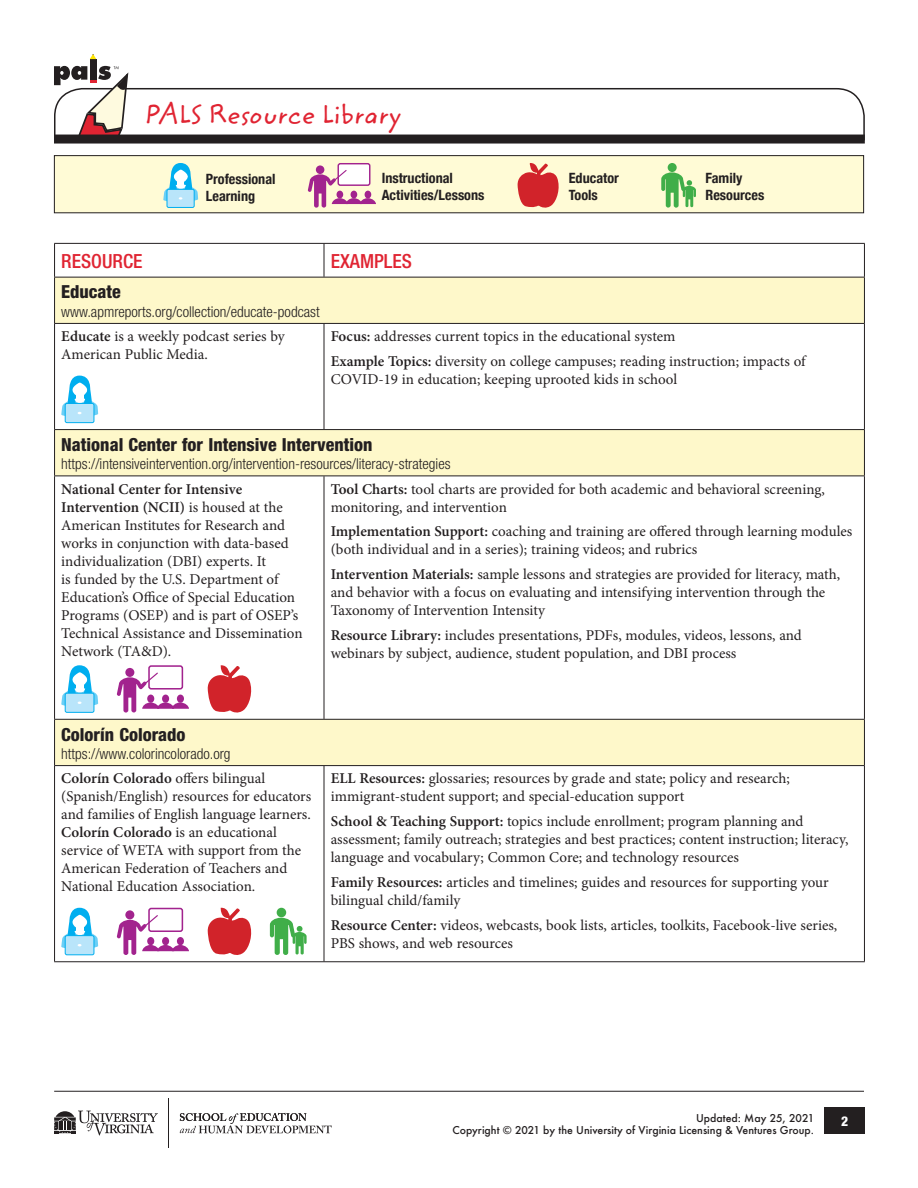
<style>
.page{position:relative;width:918px;height:1188px;background:#fff}
.page>*{position:absolute;margin:0;border:0;box-sizing:border-box;transform-origin:0 0}
.t1{font:27.15px "Zemke Hand ITC Std";color:#e02432}
.t2{font:500 condensed 19.5px "Helvetica Neue";color:#e02432}
.t3{font:800 condensed 18px "Helvetica Neue";color:#231f20}
.t4{font:15px/18px "Minion Pro";color:#231f20}
.t5{font:300 condensed 15px "Helvetica Neue";color:#231f20}
.t6{font:700 condensed 14.1px/17px "Helvetica Neue";color:#231f20}
.t7{font:800 condensed 13.5px "Helvetica Neue";color:#fff}
.t8{font:500 10.5px/12px "Futura";color:#231f20;text-align:right}
.s1{font-weight:600}
</style>
<div class="page">
<svg style="left:130px;top:88px;width:735px;height:47px"></svg>
<div style="left:90px;top:59px;width:6px;height:21px;background:#231f20"></div>
<svg style="left:90px;top:54px;width:6px;height:5px"></svg>
<svg style="left:54px;top:66px;width:76px;height:69px"></svg>
<div style="left:54px;top:135px;width:811px;height:9px;background:#231f20"></div>
<div style="left:824px;top:1107px;width:41px;height:27px;background:#231f20"></div>
<hr style="left:54px;top:1091px;width:810px;height:1px;background:#231f20">
<svg style="left:180px;top:1113px;width:152px;height:20px"></svg>
<hr style="left:168px;top:1098px;width:1px;height:50px;background:#231f20">
<svg style="left:54px;top:1111px;width:104px;height:25px"></svg>
<svg style="left:55px;top:278px;width:809px;height:487px"></svg>
<hr style="left:54px;top:243px;width:270px;height:1px;background:#231f20">
<hr style="left:54px;top:244px;width:1px;height:33px;background:#231f20">
<hr style="left:324px;top:243px;width:541px;height:1px;background:#231f20">
<hr style="left:324px;top:244px;width:1px;height:33px;background:#231f20">
<hr style="left:864px;top:244px;width:1px;height:33px;background:#231f20">
<hr style="left:54px;top:277px;width:270px;height:1px;background:#231f20">
<hr style="left:54px;top:277px;width:1px;height:46px;background:#231f20">
<hr style="left:324px;top:277px;width:541px;height:1px;background:#231f20">
<hr style="left:864px;top:277px;width:1px;height:46px;background:#231f20">
<hr style="left:324px;top:324px;width:1px;height:105px;background:#231f20">
<hr style="left:54px;top:429px;width:270px;height:1px;background:#231f20">
<hr style="left:54px;top:430px;width:1px;height:46px;background:#231f20">
<hr style="left:324px;top:429px;width:541px;height:1px;background:#231f20">
<hr style="left:864px;top:430px;width:1px;height:46px;background:#231f20">
<hr style="left:324px;top:476px;width:1px;height:243px;background:#231f20">
<hr style="left:54px;top:719px;width:270px;height:1px;background:#231f20">
<hr style="left:54px;top:720px;width:1px;height:45px;background:#231f20">
<hr style="left:324px;top:719px;width:541px;height:1px;background:#231f20">
<hr style="left:864px;top:720px;width:1px;height:45px;background:#231f20">
<hr style="left:324px;top:766px;width:1px;height:195px;background:#231f20">
<hr style="left:54px;top:961px;width:270px;height:1px;background:#231f20">
<hr style="left:324px;top:961px;width:541px;height:1px;background:#231f20">
<hr style="left:54px;top:323px;width:270px;height:1px;background:#231f20">
<hr style="left:54px;top:324px;width:1px;height:105px;background:#231f20">
<hr style="left:324px;top:323px;width:541px;height:1px;background:#231f20">
<hr style="left:864px;top:324px;width:1px;height:105px;background:#231f20">
<hr style="left:54px;top:476px;width:270px;height:1px;background:#231f20">
<hr style="left:54px;top:476px;width:1px;height:243px;background:#231f20">
<hr style="left:324px;top:476px;width:541px;height:1px;background:#231f20">
<hr style="left:864px;top:476px;width:1px;height:243px;background:#231f20">
<hr style="left:54px;top:765px;width:270px;height:1px;background:#231f20">
<hr style="left:54px;top:766px;width:1px;height:195px;background:#231f20">
<hr style="left:324px;top:765px;width:541px;height:1px;background:#231f20">
<hr style="left:864px;top:766px;width:1px;height:195px;background:#231f20">
<div style="left:65px;top:403px;width:29px;height:20px;background:#b9e5fa;border-radius:2px"></div>
<div style="left:65px;top:403px;width:29px;height:20px;border:1px solid #00aeef;border-radius:2px"></div>
<svg style="left:61px;top:376px;width:37px;height:42px"></svg>
<div style="left:65px;top:693px;width:29px;height:19px;background:#b9e5fa;border-radius:2px"></div>
<div style="left:65px;top:693px;width:29px;height:20px;border:1px solid #00aeef;border-radius:2px"></div>
<svg style="left:61px;top:665px;width:37px;height:42px"></svg>
<div style="left:149px;top:666px;width:33px;height:23px;background:#fff;border-radius:2px"></div>
<div style="left:148px;top:665px;width:35px;height:25px;border:2px solid #a2238e;border-radius:2px"></div>
<div style="left:125px;top:668px;width:9px;height:9px;background:#a2238e;border-radius:50%"></div>
<svg style="left:117px;top:672px;width:72px;height:41px"></svg>
<svg style="left:207px;top:665px;width:47px;height:50px"></svg>
<div style="left:65px;top:936px;width:29px;height:19px;background:#b9e5fa;border-radius:2px"></div>
<div style="left:65px;top:935px;width:29px;height:20px;border:1px solid #00aeef;border-radius:2px"></div>
<svg style="left:61px;top:908px;width:37px;height:42px"></svg>
<div style="left:148px;top:908px;width:35px;height:24px;border:2px solid #a2238e;border-radius:2px"></div>
<svg style="left:125px;top:910px;width:9px;height:9px"></svg>
<svg style="left:117px;top:914px;width:72px;height:41px"></svg>
<svg style="left:207px;top:907px;width:45px;height:48px"></svg>
<div style="left:277px;top:908px;width:9px;height:9px;background:#40ae49;border-radius:50%"></div>
<svg style="left:270px;top:918px;width:37px;height:37px"></svg>
<div style="left:54px;top:156px;width:810px;height:57px;background:#fffbd6"></div>
<div style="left:54px;top:155px;width:810px;height:58px;border:1px solid #231f20"></div>
<div style="left:167px;top:189px;width:27px;height:18px;background:#b9e5fa;border-radius:2px"></div>
<div style="left:167px;top:189px;width:27px;height:19px;border:1px solid #00aeef;border-radius:2px"></div>
<svg style="left:163px;top:163px;width:35px;height:40px"></svg>
<div style="left:338px;top:164px;width:32px;height:21px;background:#fff;border-radius:2px"></div>
<div style="left:338px;top:163px;width:32px;height:23px;border:1px solid #a2238e;border-radius:2px"></div>
<div style="left:316px;top:165px;width:8px;height:9px;background:#a2238e;border-radius:50%"></div>
<svg style="left:308px;top:169px;width:68px;height:39px"></svg>
<svg style="left:517px;top:163px;width:42px;height:45px"></svg>
<div style="left:668px;top:163px;width:9px;height:9px;background:#40ae49;border-radius:50%"></div>
<svg style="left:661px;top:172px;width:35px;height:36px"></svg>
<h1 class="t1" style="left:145px;top:95px;width:258px">PALS Resource Library</h1>
<p class="t6" style="left:206px;top:169px;width:71px">Professional<br>Learning</p>
<p class="t6" style="left:382px;top:168px;width:104px">Instructional<br>Activities/Lessons</p>
<p class="t6" style="left:569px;top:168px;width:52px">Educator<br>Tools</p>
<p class="t6" style="left:706px;top:168px;width:60px">Family<br>Resources</p>
<h2 class="t2" style="left:61px;top:249px;width:83px">RESOURCE</h2>
<h2 class="t2" style="left:331px;top:249px;width:83px">EXAMPLES</h2>
<p class="t3" style="left:61px;top:281px;width:61px">Educate</p>
<p class="t5" style="left:61px;top:303px;width:260px">www.apmreports.org/collection/educate-podcast</p>
<p class="t4" style="left:61px;top:327px;width:225px"><span class="s1">Educate</span> is a weekly podcast series by<br>American Public Media.</p>
<p class="t4" style="left:331px;top:324px;width:476px;line-height:24.8px"><span class="s1">Focus:</span> addresses current topics in the educational system<br><span class="s1">Example Topics:</span> diversity on college campuses; reading instruction; impacts of</p>
<p class="t4" style="left:331px;top:370px;width:348px">COVID-19 in education; keeping uprooted kids in school</p>
<p class="t3" style="left:61px;top:433px;width:313px">National Center for Intensive Intervention</p>
<p class="t5" style="left:61px;top:455px;width:391px">https://intensiveintervention.org/intervention-resources/literacy-strategies</p>
<p class="t4" style="left:61px;top:480px;width:243px"><span class="s1">National Center for Intensive Intervention (NCII)</span> is housed at the American Institutes for Research and works in conjunction with data-based individualization (DBI) experts. It<br>is funded by the U.S. Department of Education’s Office of Special Education Programs (OSEP) and is part of OSEP’s Technical Assistance and Dissemination Network (TA&amp;D).</p>
<p class="t4" style="left:331px;top:480px;width:496px"><span class="s1">Tool Charts:</span> tool charts are provided for both academic and behavioral screening, monitoring, and intervention</p>
<p class="t4" style="left:331px;top:523px;width:523px"><span class="s1">Implementation Support:</span> coaching and training are offered through learning modules (both individual and in a series); training videos; and rubrics</p>
<p class="t4" style="left:331px;top:565px;width:511px"><span class="s1">Intervention Materials:</span> sample lessons and strategies are provided for literacy, math, and behavior with a focus on evaluating and intensifying intervention through the<br>Taxonomy of Intervention Intensity</p>
<p class="t4" style="left:331px;top:626px;width:473px"><span class="s1">Resource Library:</span> includes presentations, PDFs, modules, videos, lessons, and webinars by subject, audience, student population, and DBI process</p>
<p class="t3" style="left:61px;top:723px;width:126px">Colorín Colorado</p>
<p class="t5" style="left:61px;top:745px;width:171px">https://www.colorincolorado.org</p>
<p class="t4" style="left:61px;top:770px;width:252px"><span class="s1">Colorín Colorado</span> offers bilingual (Spanish/English) resources for educators and families of English language learners.<br><span class="s1">Colorín Colorado</span> is an educational service of WETA with support from the American Federation of Teachers and National Education Association.</p>
<p class="t4" style="left:331px;top:770px;width:461px"><span class="s1">ELL Resources:</span> glossaries; resources by grade and state; policy and research; immigrant-student support; and special-education support</p>
<p class="t4" style="left:331px;top:812px;width:519px"><span class="s1">School &amp; Teaching Support:</span> topics include enrollment; program planning and assessment; family outreach; strategies and best practices; content instruction; literacy, language and vocabulary; Common Core; and technology resources</p>
<p class="t4" style="left:331px;top:873px;width:500px"><span class="s1">Family Resources:</span> articles and timelines; guides and resources for supporting your bilingual child/family</p>
<p class="t4" style="left:331px;top:916px;width:508px"><span class="s1">Resource Center:</span> videos, webcasts, book lists, articles, toolkits, Facebook-live series,<br>PBS shows, and web resources</p>
<p class="t8" style="left:452px;top:1112px;width:363px">Updated: May 25, 2021<br>Copyright © 2021 by the University of Virginia Licensing &amp; Ventures Group.</p>
<p class="t7" style="left:841px;top:1113px;width:9px">2</p>
</div>
